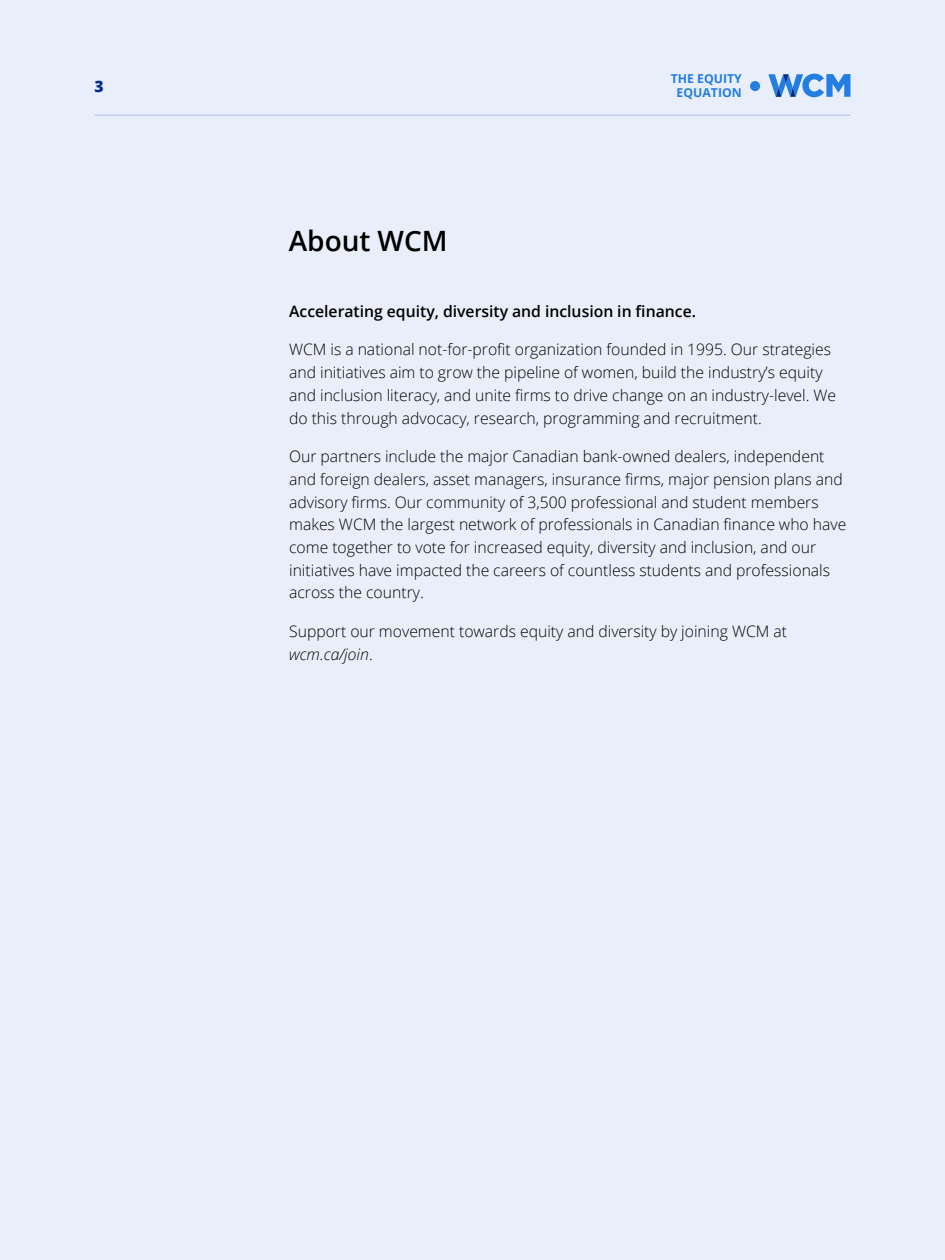
<style>
.page{position:relative;width:945px;height:1260px;background:#e9effa}
.page>*{position:absolute;margin:0;border:0;box-sizing:border-box;transform-origin:0 0}
.t1{font:600 28px "Open Sans";color:#000}
.t2{font:300 15.75px/22.8px "Open Sans";color:#000}
.t3{font:600 15.75px "Open Sans";color:#000}
.t4{font:800 15.75px "Open Sans";color:#002f87}
.t5{font:700 12.25px "Open Sans";color:#247de1}
.s1{font-style:italic}
</style>
<div class="page">
<svg style="left:768px;top:74px;width:82px;height:23px"></svg>
<hr style="left:94px;top:115px;width:756px;height:1px;background:#acc0ee">
<div style="left:750px;top:81px;width:10px;height:10px;background:#247de1;border-radius:50%"></div>
<p class="t4" style="left:94px;top:75px;width:11px">3</p>
<p class="t5" style="left:671px;top:70px;width:73px">THE EQUITY</p>
<h1 class="t1" style="left:289px;top:222px;width:160px">About WCM</h1>
<p class="t5" style="left:677px;top:84px;width:67px">EQUATION</p>
<p class="t3" style="left:289px;top:300px;width:408px">Accelerating equity, diversity and inclusion in finance.</p>
<p class="t2" style="left:289px;top:338px;width:549px">WCM is a national not-for-profit organization founded in 1995. Our strategies and initiatives aim to grow the pipeline of women, build the industry’s equity and inclusion literacy, and unite firms to drive change on an industry-level. We do this through advocacy, research, programming and recruitment.</p>
<p class="t2" style="left:289px;top:445px;width:559px">Our partners include the major Canadian bank-owned dealers, independent and foreign dealers, asset managers, insurance firms, major pension plans and advisory firms. Our community of 3,500 professional and student members makes WCM the largest network of professionals in Canadian finance who have come together to vote for increased equity, diversity and inclusion, and our initiatives have impacted the careers of countless students and professionals across the country.</p>
<p class="t2" style="left:289px;top:619px;width:499px">Support our movement towards equity and diversity by joining WCM at <span class="s1">wcm.ca/join</span>.</p>
</div>
